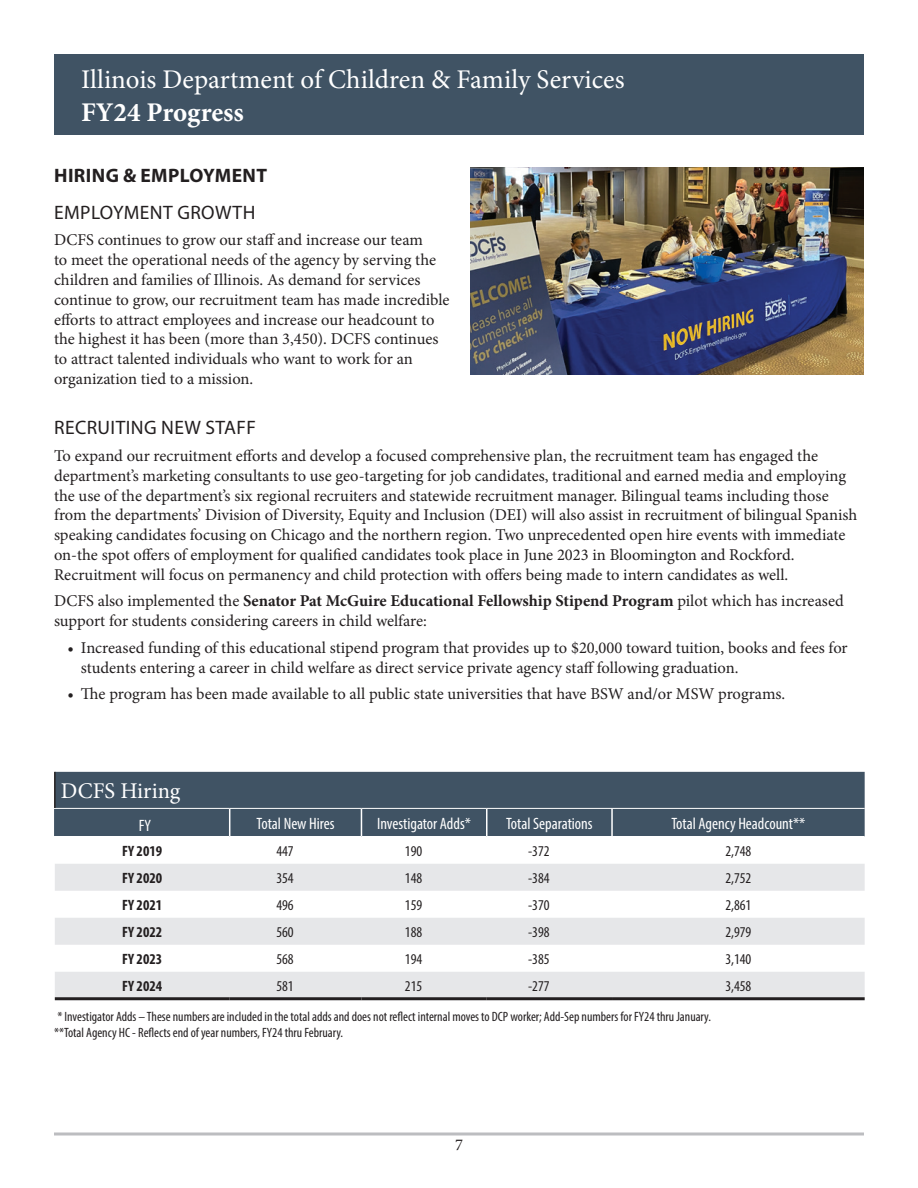
<style>
.page{position:relative;width:918px;height:1188px;background:#fff}
.page>*{position:absolute;margin:0;border:0;box-sizing:border-box;transform-origin:0 0}
.t1{font:27px "Minion Pro";color:#fff}
.t2{font:700 27px "Minion Pro";color:#fff}
.t3{font:22.5px "Minion Pro";color:#fff}
.t4{font:19.5px "Myriad Pro";letter-spacing:.02em;color:#231f20}
.t5{font:700 19.5px "Myriad Pro";letter-spacing:.02em;color:#231f20}
.t6{font:16.5px/19.8px "Minion Pro";color:#231f20}
.t7{font:condensed 16.5px "Myriad Pro";color:#fff}
.t8{font:condensed 15px "Myriad Pro";color:#231f20}
.t9{font:700 condensed 15px "Myriad Pro";color:#231f20}
.t10{font:condensed 13.5px/16.2px "Myriad Pro";color:#231f20}
.s1{font-weight:700}
</style>
<div class="page">
<svg style="left:54px;top:1132px;width:810px;height:4px"></svg>
<div style="left:54px;top:54px;width:810px;height:81px;background:#405364"></div>
<div style="left:56px;top:772px;width:809px;height:64px;background:#405364"></div>
<svg style="left:55px;top:864px;width:810px;height:133px;fill:#e6e7e9"></svg>
<svg style="left:229px;top:809px;width:1px;height:27px"></svg>
<svg style="left:361px;top:809px;width:1px;height:27px"></svg>
<hr style="left:486px;top:809px;width:2px;height:27px;background:#fff">
<hr style="left:611px;top:809px;width:2px;height:27px;background:#fff">
<hr style="left:55px;top:997px;width:175px;height:3px;background:#231f20">
<hr style="left:230px;top:997px;width:131px;height:3px;background:#231f20">
<hr style="left:361px;top:997px;width:126px;height:3px;background:#231f20">
<hr style="left:487px;top:997px;width:125px;height:3px;background:#231f20">
<hr style="left:612px;top:997px;width:253px;height:3px;background:#231f20">
<hr style="left:54px;top:809px;width:2px;height:27px;background:#405364">
<hr style="left:54px;top:808px;width:176px;height:1px;background:#fff">
<hr style="left:230px;top:808px;width:131px;height:1px;background:#fff">
<hr style="left:361px;top:808px;width:126px;height:1px;background:#fff">
<hr style="left:487px;top:808px;width:125px;height:1px;background:#fff">
<hr style="left:612px;top:808px;width:253px;height:1px;background:#fff">
<hr style="left:54px;top:772px;width:2px;height:36px;background:#231f20">
<img style="left:471px;top:167px;width:393px;height:207px">
<h1 class="t1" style="left:81px;top:61px;width:545px">Illinois Department of Children &amp; Family Services</h1>
<h1 class="t2" style="left:81px;top:93px;width:164px">FY24 Progress</h1>
<p class="t5" style="left:54px;top:163px;width:214px">HIRING &amp; EMPLOYMENT</p>
<p class="t4" style="left:54px;top:200px;width:203px">EMPLOYMENT GROWTH</p>
<p class="t6" style="left:54px;top:230px;width:397px">DCFS continues to grow our staff and increase our team<br>to meet the operational needs of the agency by serving the children and families of Illinois. As demand for services continue to grow, our recruitment team has made incredible efforts to attract employees and increase our headcount to the highest it has been (more than 3,450). DCFS continues to attract talented individuals who want to work for an organization tied to a mission.</p>
<p class="t4" style="left:54px;top:416px;width:203px">RECRUITING NEW STAFF</p>
<p class="t6" style="left:54px;top:446px;width:805px">To expand our recruitment efforts and develop a focused comprehensive plan, the recruitment team has engaged the department’s marketing consultants to use geo-targeting for job candidates, traditional and earned media and employing the use of the department’s six regional recruiters and statewide recruitment manager. Bilingual teams including those from the departments’ Division of Diversity, Equity and Inclusion (DEI) will also assist in recruitment of bilingual Spanish speaking candidates focusing on Chicago and the northern region. Two unprecedented open hire events with immediate on-the spot offers of employment for qualified candidates took place in June 2023 in Bloomington and Rockford.<br>Recruitment will focus on permanency and child protection with offers being made to intern candidates as well.</p>
<p class="t6" style="left:54px;top:591px;width:791px">DCFS also implemented the <span class="s1">Senator Pat McGuire Educational Fellowship Stipend Program</span> pilot which has increased support for students considering careers in child welfare:</p>
<p class="t6" style="left:81px;top:638px;width:768px;text-indent:-13px">• Increased funding of this educational stipend program that provides up to $20,000 toward tuition, books and fees for students entering a career in child welfare as direct service private agency staff following graduation.</p>
<p class="t6" style="left:67px;top:684px;width:719px">• The program has been made available to all public state universities that have BSW and/or MSW programs.</p>
<h2 class="t3" style="left:61px;top:776px;width:121px">DCFS Hiring</h2>
<p class="t7" style="left:139px;top:815px;width:14px">FY</p>
<p class="t7" style="left:257px;top:813px;width:79px">Total New Hires</p>
<p class="t7" style="left:377px;top:813px;width:95px">Investigator Adds*</p>
<p class="t7" style="left:506px;top:813px;width:88px">Total Separations</p>
<p class="t7" style="left:671px;top:813px;width:136px">Total Agency Headcount**</p>
<p class="t9" style="left:122px;top:842px;width:41px">FY 2019</p>
<p class="t8" style="left:276px;top:842px;width:19px">447</p>
<p class="t8" style="left:405px;top:842px;width:19px">190</p>
<p class="t8" style="left:528px;top:842px;width:23px">-372</p>
<p class="t8" style="left:725px;top:842px;width:28px">2,748</p>
<p class="t9" style="left:122px;top:869px;width:41px">FY 2020</p>
<p class="t8" style="left:276px;top:869px;width:19px">354</p>
<p class="t8" style="left:405px;top:869px;width:19px">148</p>
<p class="t8" style="left:528px;top:869px;width:23px">-384</p>
<p class="t8" style="left:725px;top:869px;width:28px">2,752</p>
<p class="t9" style="left:122px;top:896px;width:41px">FY 2021</p>
<p class="t8" style="left:276px;top:896px;width:19px">496</p>
<p class="t8" style="left:405px;top:896px;width:19px">159</p>
<p class="t8" style="left:528px;top:896px;width:23px">-370</p>
<p class="t8" style="left:725px;top:896px;width:28px">2,861</p>
<p class="t9" style="left:122px;top:923px;width:41px">FY 2022</p>
<p class="t8" style="left:276px;top:923px;width:19px">560</p>
<p class="t8" style="left:405px;top:923px;width:19px">188</p>
<p class="t8" style="left:528px;top:923px;width:23px">-398</p>
<p class="t8" style="left:725px;top:923px;width:28px">2,979</p>
<p class="t9" style="left:122px;top:950px;width:41px">FY 2023</p>
<p class="t8" style="left:276px;top:950px;width:19px">568</p>
<p class="t8" style="left:405px;top:950px;width:19px">194</p>
<p class="t8" style="left:528px;top:950px;width:23px">-385</p>
<p class="t8" style="left:725px;top:950px;width:28px">3,140</p>
<p class="t9" style="left:122px;top:977px;width:41px">FY 2024</p>
<p class="t8" style="left:276px;top:977px;width:19px">581</p>
<p class="t8" style="left:405px;top:977px;width:19px">215</p>
<p class="t8" style="left:528px;top:977px;width:23px">-277</p>
<p class="t8" style="left:725px;top:977px;width:28px">3,458</p>
<p class="t10" style="left:54px;top:1009px;width:659px">* Investigator Adds – These numbers are included in the total adds and does not reflect internal moves to DCP worker; Add-Sep numbers for FY24 thru January. **Total Agency HC - Reflects end of year numbers, FY24 thru February.</p>
<p class="t6" style="left:455px;top:1135px;width:9px">7</p>
</div>
